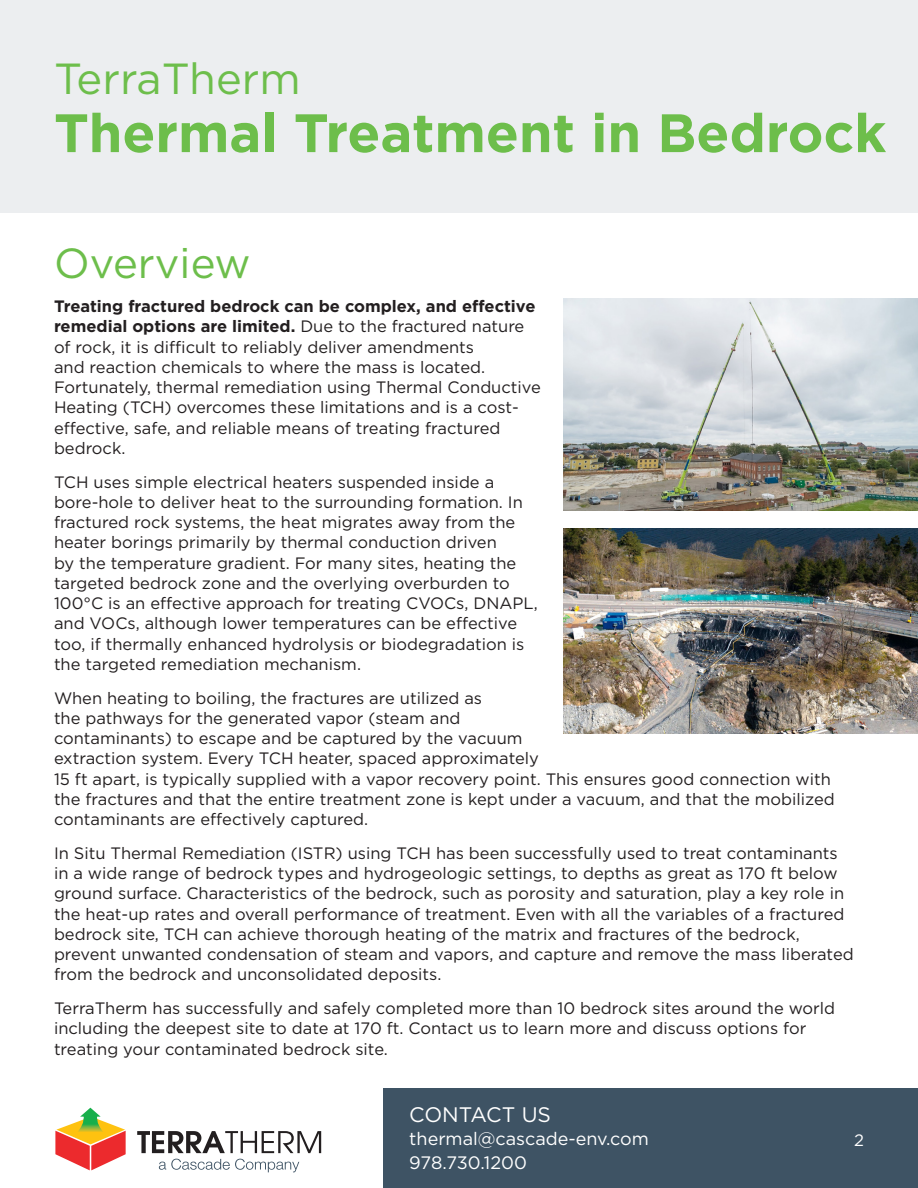
<style>
.page{position:relative;width:918px;height:1188px;background:#fff}
.page>*{position:absolute;margin:0;border:0;box-sizing:border-box;transform-origin:0 0}
.t1{font:700 54px "Gotham";color:#6dbe4b}
.t2{font:43.5px "Gotham";color:#6dbe4b}
.body{font:42px "Gotham";color:#6dbe4b}
.t3{font:21px "Gotham";color:#fff}
.t4{font:18px "Gotham";color:#fff}
.body-2{font:16.5px/20.2px "Gotham";color:#231f20}
.t5{font:16.5px "Gotham";color:#fff}
.s1{font-weight:700}
</style>
<div class="page">
<div style="left:0;top:0;width:918px;height:212px;background:#eceef0"></div>
<div style="left:383px;top:1088px;width:535px;height:100px;background:#3e5364"></div>
<svg style="left:55px;top:1108px;width:71px;height:62px"></svg>
<svg style="left:159px;top:1159px;width:140px;height:13px"></svg>
<svg style="left:137px;top:1131px;width:184px;height:22px"></svg>
<img style="left:563px;top:298px;width:355px;height:213px">
<img style="left:563px;top:529px;width:355px;height:205px">
<p class="t2" style="left:54px;top:51px;width:248px">TerraTherm</p>
<p class="t1" style="left:54px;top:97px;width:834px">Thermal Treatment in Bedrock</p>
<p class="body" style="left:54px;top:237px;width:198px">Overview</p>
<p class="body-2" style="left:54px;top:296px;width:488px"><span class="s1">Treating fractured bedrock can be complex, and effective remedial options are limited.</span> Due to the fractured nature of rock, it is difficult to reliably deliver amendments<br>and reaction chemicals to where the mass is located.<br>Fortunately, thermal remediation using Thermal Conductive Heating (TCH) overcomes these limitations and is a cost&shy;effective, safe, and reliable means of treating fractured bedrock.</p>
<p class="body-2" style="left:54px;top:471px;width:485px">TCH uses simple electrical heaters suspended inside a bore-hole to deliver heat to the surrounding formation. In fractured rock systems, the heat migrates away from the heater borings primarily by thermal conduction driven<br>by the temperature gradient. For many sites, heating the targeted bedrock zone and the overlying overburden to 100°C is an effective approach for treating CVOCs, DNAPL, and VOCs, although lower temperatures can be effective too, if thermally enhanced hydrolysis or biodegradation is the targeted remediation mechanism.</p>
<p class="body-2" style="left:54px;top:687px;width:782px">When heating to boiling, the fractures are utilized as<br>the pathways for the generated vapor (steam and<br>contaminants) to escape and be captured by the vacuum<br>extraction system. Every TCH heater, spaced approximately<br>15 ft apart, is typically supplied with a vapor recovery point. This ensures good connection with the fractures and that the entire treatment zone is kept under a vacuum, and that the mobilized contaminants are effectively captured.</p>
<p class="body-2" style="left:54px;top:843px;width:801px">In Situ Thermal Remediation (ISTR) using TCH has been successfully used to treat contaminants in a wide range of bedrock types and hydrogeologic settings, to depths as great as 170 ft below ground surface. Characteristics of the bedrock, such as porosity and saturation, play a key role in the heat-up rates and overall performance of treatment. Even with all the variables of a fractured bedrock site, TCH can achieve thorough heating of the matrix and fractures of the bedrock, prevent unwanted condensation of steam and vapors, and capture and remove the mass liberated from the bedrock and unconsolidated deposits.</p>
<p class="body-2" style="left:54px;top:998px;width:783px">TerraTherm has successfully and safely completed more than 10 bedrock sites around the world including the deepest site to date at 170 ft. Contact us to learn more and discuss options for treating your contaminated bedrock site.</p>
<p class="t3" style="left:409px;top:1101px;width:143px">CONTACT US</p>
<p class="t4" style="left:409px;top:1128px;width:241px">thermal@cascade-env.com</p>
<p class="t5" style="left:854px;top:1129px;width:11px">2</p>
<p class="t4" style="left:409px;top:1152px;width:119px">978.730.1200</p>
</div>
